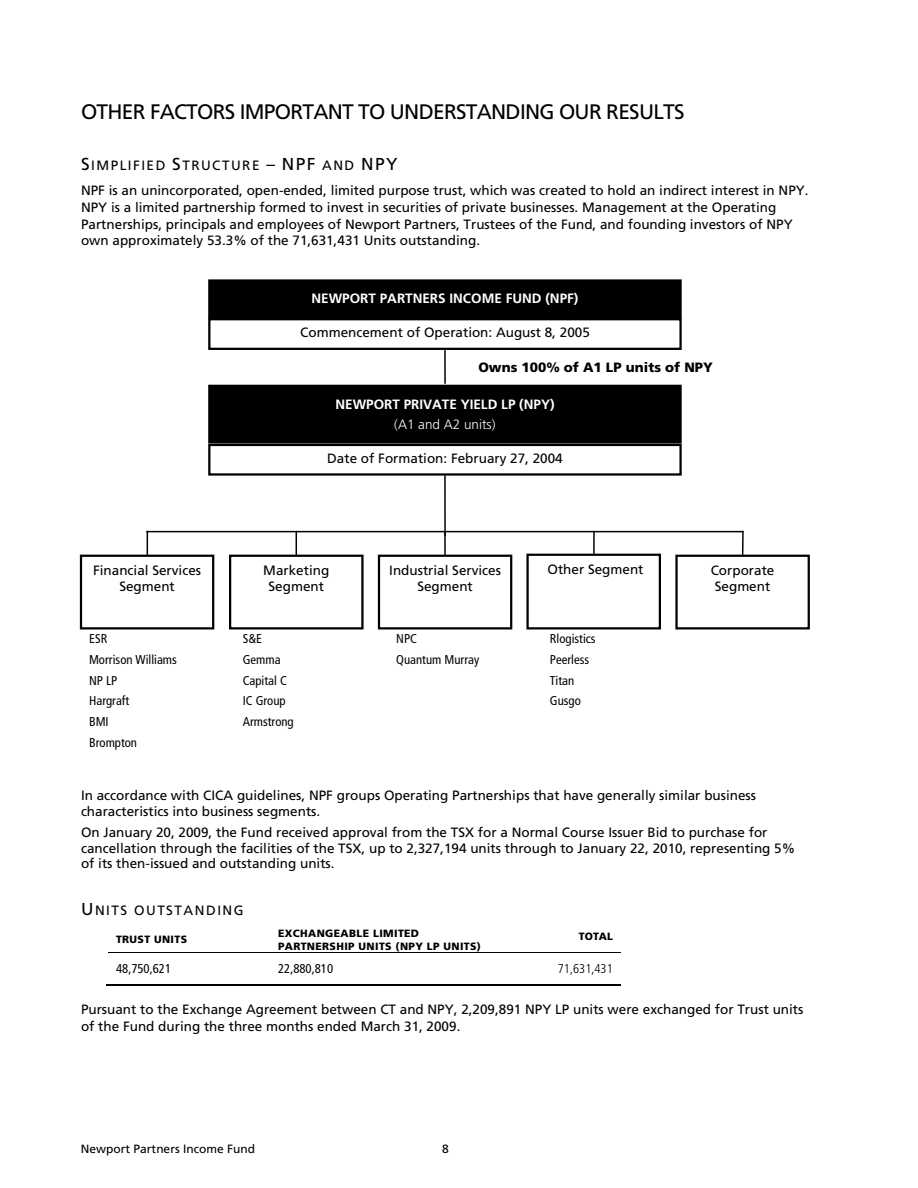
<style>
.page{position:relative;width:918px;height:1188px;background:#fff}
.page>*{position:absolute;margin:0;border:0;box-sizing:border-box;transform-origin:0 0}
.t1{font:21px "Frutiger";letter-spacing:-.035em;color:#000}
.t2{font:13.5px/15.6px "Frutiger";color:#000}
.t3{font:700 13.5px "Frutiger";color:#fff}
.t4{font:900 13.5px "Frutiger";color:#000}
.t5{font:13.5px "Frutiger";letter-spacing:.11em;color:#000}
.t6{font:300 13.5px "Frutiger";color:#fff}
.t7{font:condensed 12.75px "Frutiger";color:#000}
.t8{font:300 condensed 12.75px "Frutiger";color:#000}
.t9{font:12px "Frutiger";color:#000}
.t10{font:900 10.5px/12.6px "Frutiger";letter-spacing:.03em;color:#000}
.s1{font-size:17.25px}
</style>
<div class="page">
<hr style="left:108px;top:952px;width:512px;height:1px;background:#000">
<hr style="left:107px;top:984px;width:163px;height:1px;background:#000">
<hr style="left:269px;top:984px;width:231px;height:1px;background:#000">
<hr style="left:498px;top:984px;width:123px;height:1px;background:#000">
<div style="left:209px;top:281px;width:472px;height:37px;background:#000"></div>
<div style="left:208px;top:279px;width:474px;height:40px;border:2px solid #000"></div>
<div style="left:208px;top:318px;width:474px;height:32px;border:2px solid #000"></div>
<div style="left:208px;top:444px;width:474px;height:32px;border:2px solid #000"></div>
<hr style="left:444px;top:350px;width:2px;height:33px;background:#000">
<div style="left:209px;top:386px;width:472px;height:56px;background:#000"></div>
<div style="left:208px;top:385px;width:474px;height:59px;border:2px solid #000"></div>
<div style="left:80px;top:555px;width:134px;height:75px;border:2px solid #000"></div>
<div style="left:229px;top:555px;width:135px;height:75px;border:2px solid #000"></div>
<div style="left:378px;top:555px;width:134px;height:75px;border:2px solid #000"></div>
<div style="left:526px;top:554px;width:135px;height:76px;border:2px solid #000"></div>
<svg style="left:147px;top:532px;width:1px;height:22px"></svg>
<svg style="left:296px;top:532px;width:1px;height:22px"></svg>
<hr style="left:444px;top:533px;width:2px;height:21px;background:#000">
<hr style="left:593px;top:531px;width:2px;height:22px;background:#000">
<hr style="left:147px;top:531px;width:596px;height:1px;background:#000">
<hr style="left:444px;top:476px;width:2px;height:59px;background:#000">
<div style="left:675px;top:555px;width:135px;height:75px;border:2px solid #000"></div>
<hr style="left:742px;top:531px;width:2px;height:23px;background:#000">
<h1 class="t1" style="left:81px;top:103px;width:605px">OTHER FACTORS IMPORTANT TO UNDERSTANDING OUR RESULTS</h1>
<p class="t2" style="left:81px;top:153px;width:729px;line-height:25.7px"><span class="s1">S</span>IMPLIFIED <span class="s1">S</span>TRUCTURE <span class="s1">– NPF</span> AND <span class="s1">NPY<br></span>NPF is an unincorporated, open-ended, limited purpose trust, which was created to hold an indirect interest in NPY.</p>
<p class="t2" style="left:81px;top:200px;width:713px;line-height:16.5px">NPY is a limited partnership formed to invest in securities of private businesses. Management at the Operating<br>Partnerships, principals and employees of Newport Partners, Trustees of the Fund, and founding investors of NPY own approximately 53.3% of the 71,631,431 Units outstanding.</p>
<p class="t3" style="left:311px;top:293px;width:269px">NEWPORT PARTNERS INCOME FUND (NPF)</p>
<p class="t2" style="left:300px;top:326px;width:291px">Commencement of Operation: August 8, 2005</p>
<p class="t4" style="left:478px;top:362px;width:236px">Owns 100% of A1 LP units of NPY</p>
<p class="t3" style="left:336px;top:398px;width:220px">NEWPORT PRIVATE YIELD LP (NPY)</p>
<p class="t6" style="left:394px;top:419px;width:103px">(A1 and A2 units)</p>
<p class="t2" style="left:327px;top:452px;width:237px">Date of Formation: February 27, 2004</p>
<p class="t2" style="left:93px;top:564px;width:109px;text-align:center">Financial Services<br>Segment</p>
<p class="t2" style="left:263px;top:564px;width:68px;text-align:center">Marketing<br>Segment</p>
<p class="t2" style="left:389px;top:564px;width:113px;text-align:center">Industrial Services<br>Segment</p>
<p class="t2" style="left:548px;top:563px;width:98px">Other Segment</p>
<p class="t2" style="left:711px;top:564px;width:65px;text-align:center">Corporate<br>Segment</p>
<p class="t7" style="left:89px;top:633px;width:20px">ESR</p>
<p class="t7" style="left:243px;top:633px;width:21px">S&amp;E</p>
<p class="t7" style="left:396px;top:633px;width:22px">NPC</p>
<p class="t7" style="left:550px;top:633px;width:47px">Rlogistics</p>
<p class="t7" style="left:89px;top:654px;width:89px">Morrison Williams</p>
<p class="t7" style="left:243px;top:654px;width:39px">Gemma</p>
<p class="t7" style="left:396px;top:654px;width:85px">Quantum Murray</p>
<p class="t7" style="left:550px;top:654px;width:41px">Peerless</p>
<p class="t7" style="left:89px;top:675px;width:30px">NP LP</p>
<p class="t7" style="left:243px;top:675px;width:46px">Capital C</p>
<p class="t7" style="left:550px;top:675px;width:26px">Titan</p>
<p class="t7" style="left:89px;top:696px;width:42px">Hargraft</p>
<p class="t7" style="left:243px;top:696px;width:44px">IC Group</p>
<p class="t7" style="left:550px;top:696px;width:32px">Gusgo</p>
<p class="t7" style="left:89px;top:717px;width:21px">BMI</p>
<p class="t7" style="left:243px;top:717px;width:53px">Armstrong</p>
<p class="t7" style="left:89px;top:738px;width:49px">Brompton</p>
<p class="t2" style="left:81px;top:789px;width:677px">In accordance with CICA guidelines, NPF groups Operating Partnerships that have generally similar business characteristics into business segments.</p>
<p class="t2" style="left:81px;top:825px;width:716px">On January 20, 2009, the Fund received approval from the TSX for a Normal Course Issuer Bid to purchase for cancellation through the facilities of the TSX, up to 2,327,194 units through to January 22, 2010, representing 5% of its then-issued and outstanding units.</p>
<p class="t5" style="left:81px;top:905px;width:164px"><span class="s1">U</span>NITS OUTSTANDING</p>
<p class="t10" style="left:116px;top:934px;width:73px">TRUST UNITS</p>
<p class="t10" style="left:278px;top:928px;width:204px">EXCHANGEABLE LIMITED<br>PARTNERSHIP UNITS (NPY LP UNITS)</p>
<p class="t10" style="left:579px;top:930px;width:35px">TOTAL</p>
<p class="t7" style="left:116px;top:963px;width:57px">48,750,621</p>
<p class="t7" style="left:278px;top:963px;width:57px">22,880,810</p>
<p class="t8" style="left:558px;top:963px;width:57px">71,631,431</p>
<p class="t2" style="left:81px;top:1002px;width:724px;line-height:16.5px">Pursuant to the Exchange Agreement between CT and NPY, 2,209,891 NPY LP units were exchanged for Trust units of the Fund during the three months ended March 31, 2009.</p>
<p class="t9" style="left:81px;top:1144px;width:175px">Newport Partners Income Fund</p>
<p class="t9" style="left:442px;top:1144px;width:8px">8</p>
</div>
